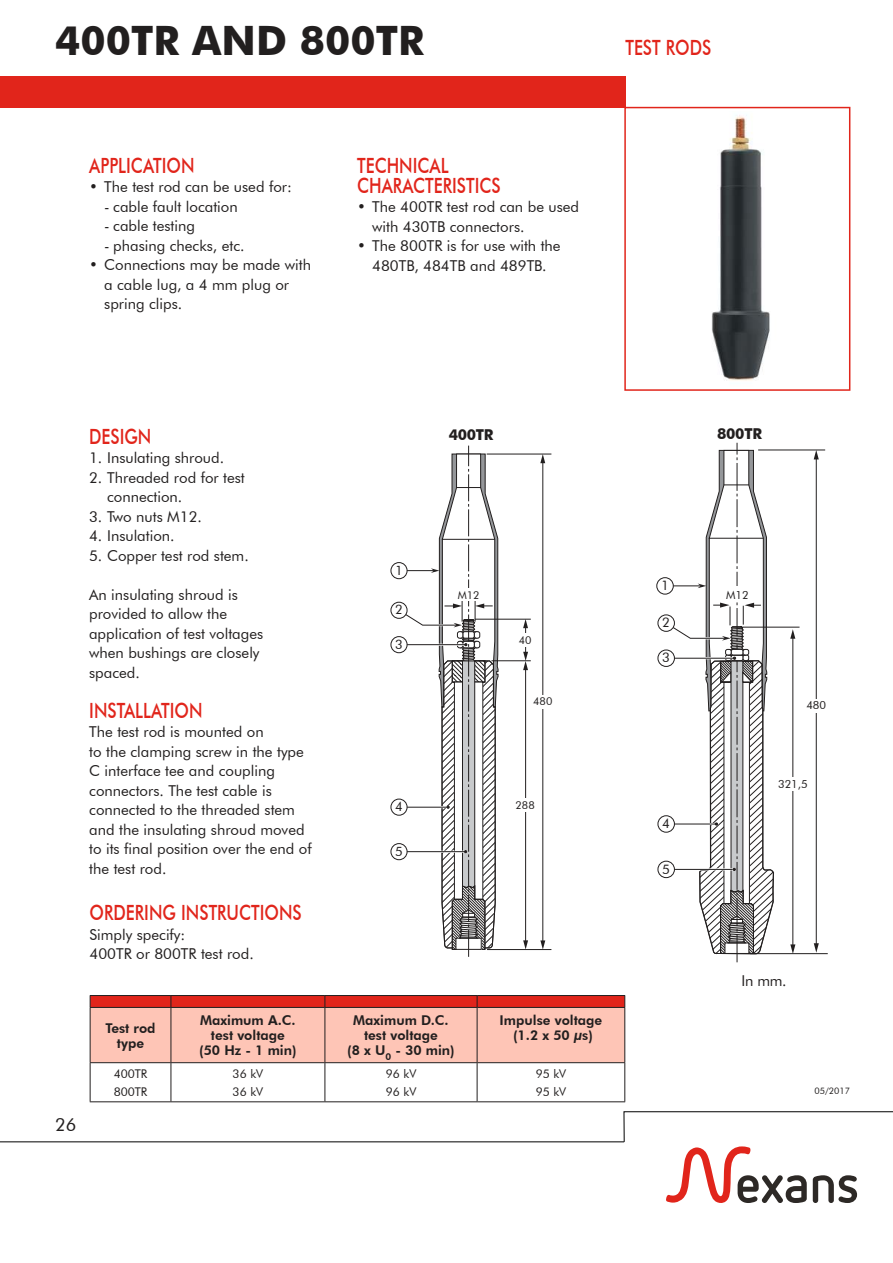
<style>
.page{position:relative;width:893px;height:1263px;background:#fff}
.page>*{position:absolute;margin:0;border:0;box-sizing:border-box;transform-origin:0 0}
.t1{font:700 40.5px "Futura ABT";color:#221f1f}
.t2{font:500 21px/19.5px "Futura BT";color:#e1251b;scale:.8 1}
.t3{font:18px "Futura ABT";color:#221f1f}
.t4{font:15px/19.5px "Futura ABT";color:#221f1f}
.t5{font:700 15px "Futura ABT";letter-spacing:-.02em;color:#221f1f}
.t6{font:800 13.5px/15px "Futura ABT";color:#221f1f;text-align:center}
.t7{font:13.2px "Futura ABT";color:#221f1f}
.t8{font:13.05px "Futura ABT";color:#221f1f}
.t9{font:12px/18px "Futura ABT";color:#221f1f}
.t10{font:11.25px "Futura ABT";color:#221f1f}
.t11{font:10.8px "Futura ABT";color:#221f1f}
.t12{font:9px "Futura ABT";color:#221f1f}
</style>
<div class="page">
<div style="left:0;top:76px;width:625px;height:32px;background:#e1251b"></div>
<svg style="left:623px;top:1111px;width:270px;height:92px"></svg>
<hr style="left:0;top:1141px;width:624px;height:1px;background:#000">
<hr style="left:90px;top:1063px;width:1px;height:38px;background:#221f1f">
<hr style="left:171px;top:1063px;width:1px;height:38px;background:#221f1f">
<hr style="left:325px;top:1063px;width:1px;height:38px;background:#221f1f">
<hr style="left:477px;top:1063px;width:1px;height:38px;background:#221f1f">
<hr style="left:624px;top:1063px;width:1px;height:38px;background:#221f1f">
<hr style="left:90px;top:1101px;width:81px;height:1px;background:#221f1f">
<hr style="left:171px;top:1101px;width:154px;height:1px;background:#221f1f">
<hr style="left:325px;top:1101px;width:152px;height:1px;background:#221f1f">
<hr style="left:477px;top:1101px;width:148px;height:1px;background:#221f1f">
<svg style="left:90px;top:995px;width:535px;height:68px"></svg>
<hr style="left:90px;top:1007px;width:81px;height:1px;background:#221f1f">
<hr style="left:171px;top:1007px;width:154px;height:1px;background:#221f1f">
<hr style="left:325px;top:1007px;width:152px;height:1px;background:#221f1f">
<hr style="left:477px;top:1007px;width:148px;height:1px;background:#221f1f">
<div style="left:391px;top:562px;width:16px;height:17px;border:1px solid #221f1f;border-radius:50%"></div>
<div style="left:391px;top:602px;width:16px;height:16px;border:1px solid #221f1f;border-radius:50%"></div>
<div style="left:391px;top:799px;width:16px;height:16px;border:1px solid #221f1f;border-radius:50%"></div>
<hr style="left:487px;top:949px;width:64px;height:1px;background:#221f1f">
<hr style="left:525px;top:668px;width:1px;height:274px;background:#221f1f">
<svg style="left:523px;top:940px;width:5px;height:9px"></svg>
<svg style="left:523px;top:620px;width:5px;height:50px"></svg>
<hr style="left:543px;top:461px;width:1px;height:481px;background:#221f1f">
<svg style="left:540px;top:940px;width:5px;height:9px"></svg>
<svg style="left:540px;top:455px;width:5px;height:8px"></svg>
<div style="left:513px;top:798px;width:25px;height:14px;background:#fff"></div>
<div style="left:532px;top:695px;width:22px;height:13px;background:#fff"></div>
<div style="left:514px;top:633px;width:23px;height:14px;background:#fff"></div>
<hr style="left:475px;top:619px;width:56px;height:1px;background:#221f1f">
<hr style="left:491px;top:660px;width:40px;height:1px;background:#221f1f">
<hr style="left:487px;top:454px;width:64px;height:1px;background:#221f1f">
<div style="left:391px;top:636px;width:16px;height:17px;border:1px solid #221f1f;border-radius:50%"></div>
<div style="left:391px;top:843px;width:16px;height:17px;border:1px solid #221f1f;border-radius:50%"></div>
<svg style="left:398px;top:446px;width:101px;height:511px"></svg>
<hr style="left:443px;top:539px;width:51px;height:1px;background:#221f1f">
<hr style="left:793px;top:637px;width:1px;height:309px;background:#221f1f">
<svg style="left:790px;top:944px;width:5px;height:9px"></svg>
<svg style="left:790px;top:629px;width:5px;height:10px"></svg>
<div style="left:657px;top:577px;width:16px;height:17px;border:1px solid #221f1f;border-radius:50%"></div>
<div style="left:658px;top:615px;width:17px;height:16px;border:1px solid #221f1f;border-radius:50%"></div>
<svg style="left:658px;top:816px;width:16px;height:16px"></svg>
<div style="left:658px;top:815px;width:17px;height:17px;border:1px solid #221f1f;border-radius:50%"></div>
<div style="left:658px;top:650px;width:17px;height:17px;border:1px solid #221f1f;border-radius:50%"></div>
<svg style="left:665px;top:443px;width:109px;height:519px"></svg>
<div style="left:658px;top:861px;width:16px;height:17px;background:#fff;border-radius:50%"></div>
<div style="left:658px;top:861px;width:17px;height:17px;border:1px solid #221f1f;border-radius:50%"></div>
<hr style="left:750px;top:953px;width:78px;height:1px;background:#221f1f">
<hr style="left:742px;top:627px;width:57px;height:1px;background:#221f1f">
<div style="left:782px;top:778px;width:22px;height:13px;background:#fff"></div>
<div style="left:723px;top:586px;width:31px;height:14px;background:#fff"></div>
<hr style="left:816px;top:458px;width:1px;height:487px;background:#221f1f">
<svg style="left:814px;top:943px;width:5px;height:10px"></svg>
<svg style="left:814px;top:451px;width:5px;height:8px"></svg>
<div style="left:805px;top:699px;width:23px;height:14px;background:#fff"></div>
<hr style="left:758px;top:450px;width:67px;height:1px;background:#221f1f">
<div style="left:624px;top:107px;width:226px;height:284px;border:2px solid #e1251b"></div>
<img style="left:712px;top:115px;width:58px;height:266px">
<h1 class="t1" style="left:55px;top:26px;width:370px">400TR AND 800TR</h1>
<h2 class="t2" style="left:89px;top:157px;width:133px">APPLICATION</h2>
<p class="t4" style="left:89px;top:179px;width:204px">• The test rod can be used for:</p>
<p class="t4" style="left:104px;top:198px;width:135px">- cable fault location</p>
<p class="t4" style="left:104px;top:218px;width:92px">- cable testing</p>
<p class="t4" style="left:104px;top:237px;width:142px">- phasing checks, etc.</p>
<p class="t4" style="left:104px;top:257px;width:208px;text-indent:-15px">• Connections may be made with a cable lug, a 4 mm plug or spring clips.</p>
<h2 class="t2" style="left:357px;top:158px;width:181px">TECHNICAL<br>CHARACTERISTICS</h2>
<p class="t4" style="left:372px;top:198px;width:208px;text-indent:-15px">• The 400TR test rod can be used with 430TB connectors.</p>
<p class="t4" style="left:357px;top:237px;width:205px;text-align:center">• The 800TR is for use with the<br>480TB, 484TB and 489TB.</p>
<h2 class="t2" style="left:625px;top:40px;width:109px">TEST RODS</h2>
<h2 class="t2" style="left:89px;top:428px;width:79px">DESIGN</h2>
<p class="t4" style="left:89px;top:450px;width:137px">1. Insulating shroud.</p>
<p class="t4" style="left:107px;top:469px;width:139px;text-indent:-18px">2. Threaded rod for test connection.</p>
<p class="t4" style="left:89px;top:508px;width:114px">3. Two nuts M12.</p>
<p class="t4" style="left:89px;top:528px;width:87px">4. Insulation.</p>
<p class="t4" style="left:89px;top:547px;width:161px">5. Copper test rod stem.</p>
<p class="t4" style="left:89px;top:586px;width:176px">An insulating shroud is provided to allow the application of test voltages when bushings are closely spaced.</p>
<h2 class="t2" style="left:89px;top:702px;width:143px">INSTALLATION</h2>
<p class="t4" style="left:89px;top:723px;width:224px">The test rod is mounted on<br>to the clamping screw in the type<br>C interface tee and coupling connectors. The test cable is connected to the threaded stem and the insulating shroud moved to its final position over the end of the test rod.</p>
<h2 class="t2" style="left:90px;top:904px;width:267px">ORDERING INSTRUCTIONS</h2>
<p class="t4" style="left:90px;top:926px;width:166px">Simply specify:<br>400TR or 800TR test rod.</p>
<p class="t5" style="left:449px;top:429px;width:46px">400TR</p>
<p class="t8" style="left:395px;top:565px;width:9px">1</p>
<p class="t8" style="left:395px;top:604px;width:9px">2</p>
<p class="t8" style="left:395px;top:639px;width:9px">3</p>
<p class="t11" style="left:458px;top:590px;width:23px">M12</p>
<p class="t11" style="left:519px;top:635px;width:14px">40</p>
<p class="t11" style="left:533px;top:697px;width:21px">480</p>
<p class="t8" style="left:395px;top:801px;width:9px">4</p>
<p class="t11" style="left:516px;top:800px;width:21px">288</p>
<p class="t8" style="left:395px;top:846px;width:9px">5</p>
<p class="t3" style="left:55px;top:1117px;width:23px">26</p>
<p class="t6" style="left:105px;top:1022px;width:52px">Test rod type</p>
<p class="t6" style="left:199px;top:1014px;width:99px">Maximum A.C. test voltage (50 Hz - 1 min)</p>
<p class="t6" style="left:347px;top:1014px;width:109px">Maximum D.C. test voltage<br>(8 x U<sub>0</sub> - 30 min)</p>
<p class="t6" style="left:500px;top:1014px;width:104px">Impulse voltage (1.2 x 50 µs)</p>
<p class="t9" style="left:114px;top:1065px;width:35px">400TR<br>800TR</p>
<p class="t9" style="left:233px;top:1065px;width:32px">36 kV<br>36 kV</p>
<p class="t9" style="left:386px;top:1065px;width:32px">96 kV<br>96 kV</p>
<p class="t9" style="left:536px;top:1065px;width:32px">95 kV<br>95 kV</p>
<p class="t5" style="left:717px;top:429px;width:46px">800TR</p>
<p class="t7" style="left:661px;top:580px;width:9px">1</p>
<p class="t7" style="left:662px;top:617px;width:9px">2</p>
<p class="t7" style="left:662px;top:652px;width:9px">3</p>
<p class="t7" style="left:662px;top:818px;width:9px">4</p>
<p class="t7" style="left:662px;top:863px;width:9px">5</p>
<p class="t10" style="left:726px;top:590px;width:24px">M12</p>
<p class="t10" style="left:806px;top:700px;width:21px">480</p>
<p class="t10" style="left:778px;top:779px;width:31px">321,5</p>
<p class="t4" style="left:742px;top:972px;width:47px">In mm.</p>
<p class="t12" style="left:814px;top:1087px;width:37px">05/2017</p>
</div>
